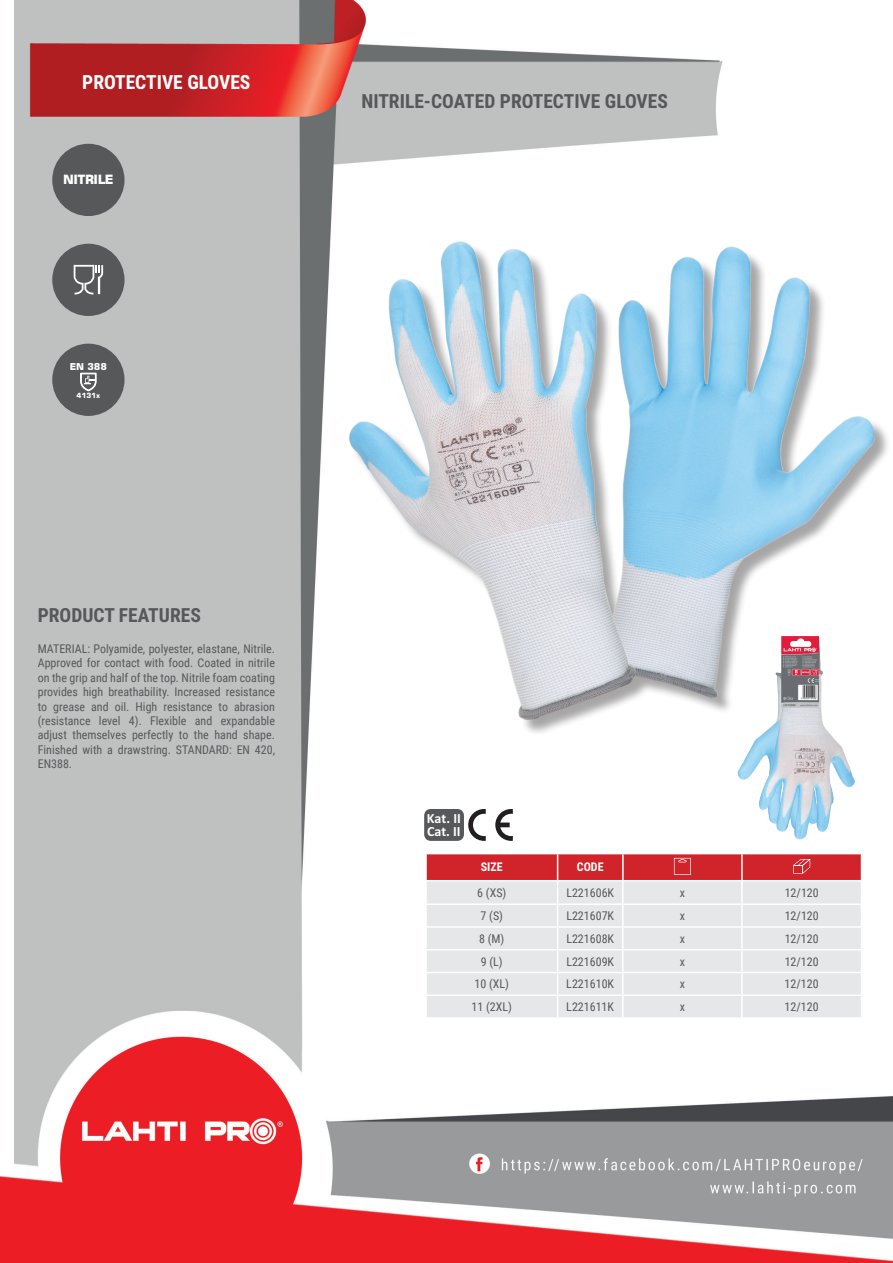
<style>
.page{position:relative;width:893px;height:1263px;background:#fff}
.page>*{position:absolute;margin:0;border:0;box-sizing:border-box;transform-origin:0 0}
.t1{font:700 19.5px "Roboto Condensed";color:#57585a}
.t2{font:700 19.5px "Roboto Condensed";color:#fff}
.t3{font:700 14.1px/12.9px "Calibri Profix";color:#fff}
.t4{font:700 12.75px "Square 721 BT";letter-spacing:-.04em;color:#fff}
.t5{font:12px/14.4px "Roboto Condensed";color:#57585a;text-align:justify}
.t6{font:700 12px "Roboto Condensed";color:#fff}
.t7{font:700 9.3px "Square 721 BT";color:#fff}
.t8{font:700 7.05px "Square 721 BT";color:#fff}
</style>
<div class="page">
<img style="left:0;top:0;width:893px;height:1263px">
<div style="left:52px;top:144px;width:73px;height:72px;background:#57585a;border-radius:50%"></div>
<div style="left:52px;top:244px;width:73px;height:72px;background:#57585a;border-radius:50%"></div>
<div style="left:52px;top:344px;width:73px;height:72px;background:#57585a;border-radius:50%"></div>
<div style="left:351px;top:244px;width:540px;height:492px;background:#fff"></div>
<img style="left:349px;top:241px;width:527px;height:479px">
<img style="left:737px;top:637px;width:118px;height:202px">
<hr style="left:425px;top:854px;width:2px;height:26px;background:#fff">
<hr style="left:425px;top:881px;width:2px;height:22px;background:#fff">
<hr style="left:425px;top:905px;width:2px;height:21px;background:#fff">
<hr style="left:425px;top:928px;width:2px;height:21px;background:#fff">
<hr style="left:425px;top:950px;width:2px;height:22px;background:#fff">
<hr style="left:425px;top:973px;width:2px;height:21px;background:#fff">
<hr style="left:425px;top:996px;width:2px;height:21px;background:#fff">
<hr style="left:425px;top:853px;width:133px;height:1px;background:#fff">
<hr style="left:425px;top:880px;width:133px;height:1px;background:#fff">
<hr style="left:425px;top:903px;width:133px;height:2px;background:#fff">
<hr style="left:425px;top:926px;width:133px;height:2px;background:#fff">
<hr style="left:425px;top:949px;width:133px;height:1px;background:#fff">
<hr style="left:425px;top:972px;width:133px;height:1px;background:#fff">
<hr style="left:425px;top:994px;width:133px;height:2px;background:#fff">
<hr style="left:425px;top:1017px;width:133px;height:2px;background:#fff">
<hr style="left:558px;top:1017px;width:65px;height:2px;background:#fff">
<hr style="left:623px;top:1017px;width:119px;height:2px;background:#fff">
<hr style="left:742px;top:1017px;width:120px;height:2px;background:#fff">
<svg style="left:426px;top:853px;width:436px;height:164px;background:#e4cbcd"></svg>
<div style="left:424px;top:809px;width:40px;height:32px;background:#57585a;border-radius:7px"></div>
<svg style="left:495px;top:809px;width:18px;height:32px"></svg>
<svg style="left:468px;top:809px;width:18px;height:32px"></svg>
<div style="left:62px;top:259px;width:53px;height:42px;border:2px solid #57585a;border-radius:8px"></div>
<svg style="left:74px;top:265px;width:29px;height:30px"></svg>
<svg style="left:80px;top:372px;width:17px;height:20px"></svg>
<h1 class="t2" style="left:82px;top:69px;width:170px">PROTECTIVE GLOVES</h1>
<p class="t4" style="left:63px;top:172px;width:52px">NITRILE</p>
<p class="t7" style="left:70px;top:361px;width:39px">EN 388</p>
<p class="t8" style="left:77px;top:391px;width:25px">4131x</p>
<h1 class="t1" style="left:38px;top:601px;width:165px">PRODUCT FEATURES</h1>
<p class="t5" style="left:38px;top:641px;width:239px">MATERIAL: Polyamide, polyester, elastane, Nitrile.<br>Approved for contact with food. Coated in nitrile on the grip and half of the top. Nitrile foam coating provides high breathability. Increased resistance to grease and oil. High resistance to abrasion (resistance level 4). Flexible and expandable adjust themselves perfectly to the hand shape.<br>Finished with a drawstring. STANDARD: EN 420, EN388.</p>
<h1 class="t1" style="left:361px;top:88px;width:308px">NITRILE-COATED PROTECTIVE GLOVES</h1>
<p class="t3" style="left:427px;top:811px;width:35px">Kat. II<br>Cat. II</p>
<p class="t6" style="left:481px;top:859px;width:23px">SIZE</p>
<p class="t6" style="left:577px;top:859px;width:28px">CODE</p>
<p class="t5" style="left:477px;top:885px;width:31px">6 (XS)</p>
<p class="t5" style="left:566px;top:885px;width:49px">L221606K</p>
<p class="t5" style="left:680px;top:885px;width:7px">x</p>
<p class="t5" style="left:785px;top:885px;width:36px">12/120</p>
<p class="t5" style="left:481px;top:908px;width:24px">7 (S)</p>
<p class="t5" style="left:566px;top:908px;width:49px">L221607K</p>
<p class="t5" style="left:680px;top:908px;width:7px">x</p>
<p class="t5" style="left:785px;top:908px;width:36px">12/120</p>
<p class="t5" style="left:479px;top:931px;width:27px">8 (M)</p>
<p class="t5" style="left:566px;top:931px;width:49px">L221608K</p>
<p class="t5" style="left:680px;top:931px;width:7px">x</p>
<p class="t5" style="left:785px;top:931px;width:36px">12/120</p>
<p class="t5" style="left:481px;top:954px;width:23px">9 (L)</p>
<p class="t5" style="left:566px;top:954px;width:49px">L221609K</p>
<p class="t5" style="left:680px;top:954px;width:7px">x</p>
<p class="t5" style="left:785px;top:954px;width:36px">12/120</p>
<p class="t5" style="left:474px;top:976px;width:36px">10 (XL)</p>
<p class="t5" style="left:566px;top:976px;width:49px">L221610K</p>
<p class="t5" style="left:680px;top:976px;width:7px">x</p>
<p class="t5" style="left:785px;top:976px;width:36px">12/120</p>
<p class="t5" style="left:472px;top:999px;width:42px">11 (2XL)</p>
<p class="t5" style="left:566px;top:999px;width:49px">L221611K</p>
<p class="t5" style="left:680px;top:999px;width:7px">x</p>
<p class="t5" style="left:785px;top:999px;width:36px">12/120</p>
</div>
